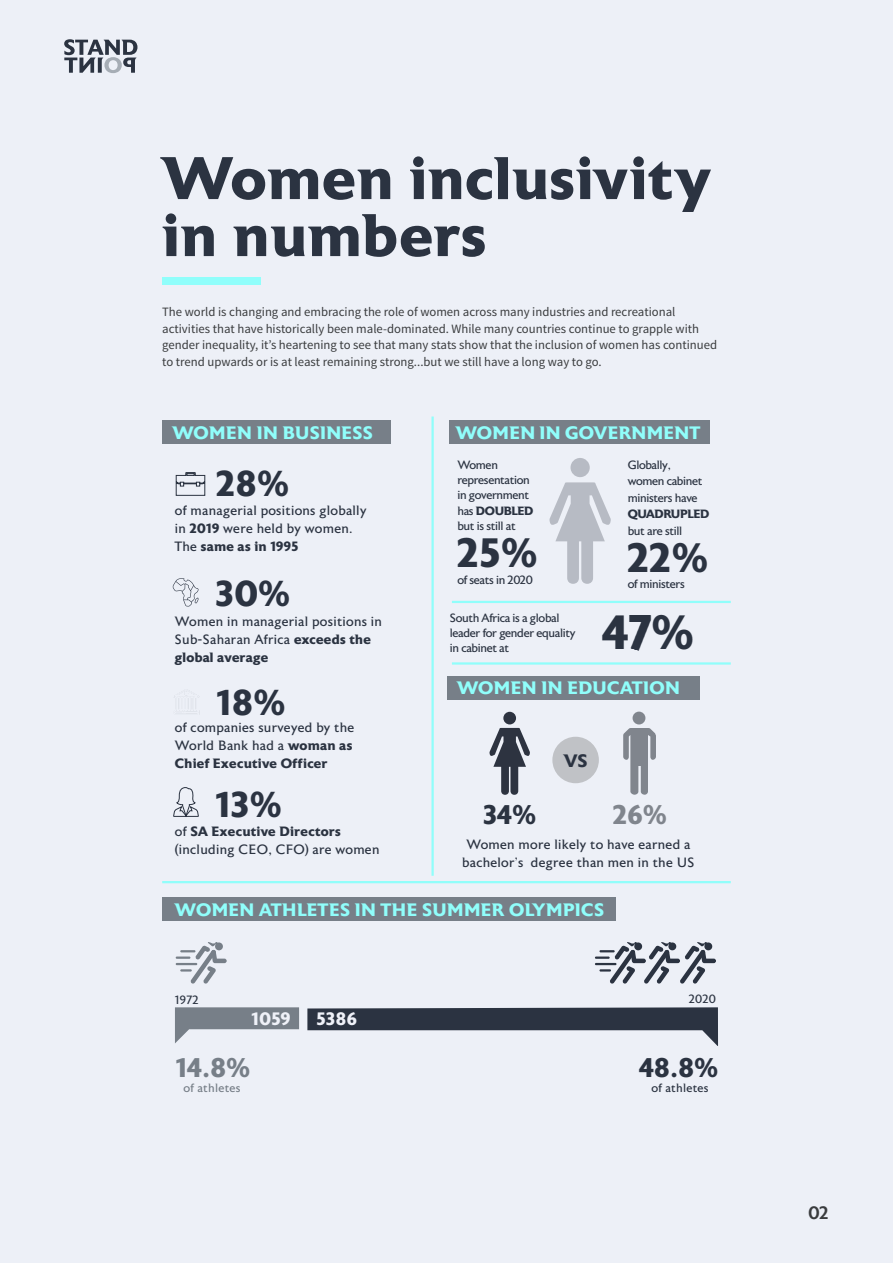
<style>
.page{position:relative;width:893px;height:1263px;background:#edf0f7}
.page>*{position:absolute;margin:0;border:0;box-sizing:border-box;transform-origin:0 0}
.t1{font:700 60px/57px "Astoria";letter-spacing:.02em;color:#2b3341}
.t2{font:700 48px "Astoria";color:#2b3341}
.t3{font:700 40.95px "Astoria";color:#2b3341}
.t4{font:700 36px "Astoria";letter-spacing:.02em;color:#2b3341}
.t5{font:700 27px "Astoria";color:#2b3341}
.t6{font:700 27px "Astoria";color:#777f88}
.t7{font:700 27px "Astoria";color:#80858d}
.t8{font:700 18px "Astoria";letter-spacing:.02em;color:#90fefb}
.t9{font:700 18px "Astoria";letter-spacing:.025em;color:#eff1f8}
.t10{font:700 18px "Astoria";color:#2b3341}
.t11{font:500 18px "Astoria";color:#3a3c3e}
.t12{font:13.5px/18px "Astoria";letter-spacing:.02em;color:#2b3341}
.t13{font:12.75px/16.5px "Source Sans Pro";color:#3a3c3e}
.t14{font:12px/15px "Astoria";letter-spacing:-.03em;color:#2b3341}
.t15{font:700 12px "Astoria";letter-spacing:-.03em;color:#2b3341}
.t16{font:12px "Astoria";letter-spacing:.02em;color:#777f88}
.t17{font:12px "Astoria";letter-spacing:.02em;color:#2b3341}
.s1{font-weight:700}
</style>
<div class="page">
<div style="left:449px;top:420px;width:261px;height:24px;background:#777f88"></div>
<div style="left:162px;top:420px;width:229px;height:24px;background:#777f88"></div>
<div style="left:448px;top:676px;width:252px;height:24px;background:#777f88"></div>
<div style="left:162px;top:897px;width:454px;height:23px;background:#777f88"></div>
<div style="left:503px;top:712px;width:13px;height:12px;background:#2d3340;border-radius:50%"></div>
<svg style="left:489px;top:728px;width:41px;height:67px"></svg>
<hr style="left:431px;top:416px;width:3px;height:460px;background:#90fefb">
<hr style="left:162px;top:881px;width:569px;height:2px;background:#90fefb">
<hr style="left:452px;top:662px;width:279px;height:3px;background:#90fefb">
<hr style="left:452px;top:601px;width:279px;height:2px;background:#90fefb">
<svg style="left:175px;top:1007px;width:124px;height:36px"></svg>
<hr style="left:176px;top:963px;width:21px;height:2px;background:#777f88">
<hr style="left:176px;top:956px;width:14px;height:3px;background:#777f88">
<svg style="left:180px;top:942px;width:47px;height:41px"></svg>
<svg style="left:307px;top:1007px;width:411px;height:39px"></svg>
<hr style="left:595px;top:963px;width:21px;height:2px;background:#2b3341">
<hr style="left:595px;top:956px;width:15px;height:3px;background:#2b3341">
<svg style="left:599px;top:942px;width:117px;height:41px"></svg>
<div style="left:552px;top:737px;width:47px;height:46px;background:#c0c2c6;border-radius:50%"></div>
<svg style="left:175px;top:472px;width:30px;height:24px"></svg>
<svg style="left:173px;top:578px;width:26px;height:28px"></svg>
<svg style="left:174px;top:695px;width:26px;height:19px"></svg>
<svg style="left:173px;top:787px;width:26px;height:30px"></svg>
<div style="left:162px;top:278px;width:99px;height:7px;background:#90fefb"></div>
<div style="left:570px;top:458px;width:20px;height:19px;background:#b7bbc4;border-radius:50%"></div>
<svg style="left:549px;top:482px;width:62px;height:102px"></svg>
<div style="left:633px;top:712px;width:12px;height:12px;background:#80858d;border-radius:50%"></div>
<svg style="left:623px;top:728px;width:33px;height:67px"></svg>
<svg style="left:64px;top:39px;width:73px;height:34px"></svg>
<h1 class="t1" style="left:162px;top:150px;width:550px">Women inclusivity in numbers</h1>
<p class="t13" style="left:162px;top:304px;width:556px">The world is changing and embracing the role of women across many industries and recreational activities that have historically been male-dominated. While many countries continue to grapple with gender inequality, it’s heartening to see that many stats show that the inclusion of women has continued to trend upwards or is at least remaining strong...but we still have a long way to go.</p>
<h3 class="t8" style="left:172px;top:422px;width:202px">WOMEN IN BUSINESS</h3>
<h3 class="t4" style="left:216px;top:463px;width:74px">28%</h3>
<p class="t12" style="left:175px;top:502px;width:193px">of managerial positions globally in <span class="s1">2019</span> were held by women.<br>The <span class="s1">same as in 1995</span></p>
<h3 class="t4" style="left:216px;top:572px;width:76px">30%</h3>
<p class="t12" style="left:175px;top:613px;width:209px">Women in managerial positions in<br>Sub-Saharan Africa <span class="s1">exceeds the global average</span></p>
<h3 class="t4" style="left:216px;top:681px;width:70px">18%</h3>
<p class="t12" style="left:175px;top:719px;width:181px">of companies surveyed by the<br>World Bank had a <span class="s1">woman as<br>Chief Executive Officer</span></p>
<h3 class="t4" style="left:215px;top:784px;width:67px">13%</h3>
<p class="t12" style="left:175px;top:823px;width:206px">of <span class="s1">SA Executive Directors </span>(including CEO, CFO) are women</p>
<h3 class="t8" style="left:456px;top:422px;width:246px">WOMEN IN GOVERNMENT</h3>
<p class="t14" style="left:457px;top:457px;width:74px">Women representation in government</p>
<p class="t14" style="left:457px;top:504px;width:78px">has <span class="s1">DOUBLED </span>but is still at</p>
<p class="t14" style="left:628px;top:457px;width:76px;line-height:16.5px">Globally, women cabinet ministers have</p>
<p class="t15" style="left:628px;top:507px;width:83px">QUADRUPLED</p>
<p class="t14" style="left:628px;top:523px;width:56px">but are still</p>
<h3 class="t3" style="left:457px;top:529px;width:81px">25%</h3>
<h3 class="t3" style="left:628px;top:534px;width:81px">22%</h3>
<p class="t14" style="left:457px;top:573px;width:77px">of seats in 2020</p>
<p class="t14" style="left:628px;top:577px;width:59px">of ministers</p>
<p class="t14" style="left:450px;top:610px;width:127px">South Africa is a global leader for gender equality in cabinet at</p>
<h2 class="t2" style="left:603px;top:604px;width:92px">47%</h2>
<h3 class="t8" style="left:457px;top:677px;width:224px">WOMEN IN EDUCATION</h3>
<h3 class="t10" style="left:564px;top:750px;width:25px">VS</h3>
<h3 class="t5" style="left:483px;top:798px;width:54px">34%</h3>
<h3 class="t7" style="left:613px;top:798px;width:55px">26%</h3>
<p class="t12" style="left:462px;top:836px;width:234px;text-align:center">Women more likely to have earned a bachelor’s degree than men in the US</p>
<h3 class="t8" style="left:175px;top:899px;width:431px">WOMEN ATHLETES IN THE SUMMER OLYMPICS</h3>
<p class="t14" style="left:175px;top:993px;width:25px">1972</p>
<h3 class="t9" style="left:252px;top:1009px;width:41px">1059</h3>
<h3 class="t9" style="left:317px;top:1009px;width:42px">5386</h3>
<h3 class="t6" style="left:176px;top:1052px;width:76px">14.8%</h3>
<p class="t14" style="left:689px;top:992px;width:29px">2020</p>
<h3 class="t5" style="left:639px;top:1052px;width:80px">48.8%</h3>
<p class="t16" style="left:184px;top:1081px;width:59px">of athletes</p>
<p class="t17" style="left:651px;top:1081px;width:59px">of athletes</p>
<h3 class="t11" style="left:809px;top:1203px;width:21px">02</h3>
</div>
